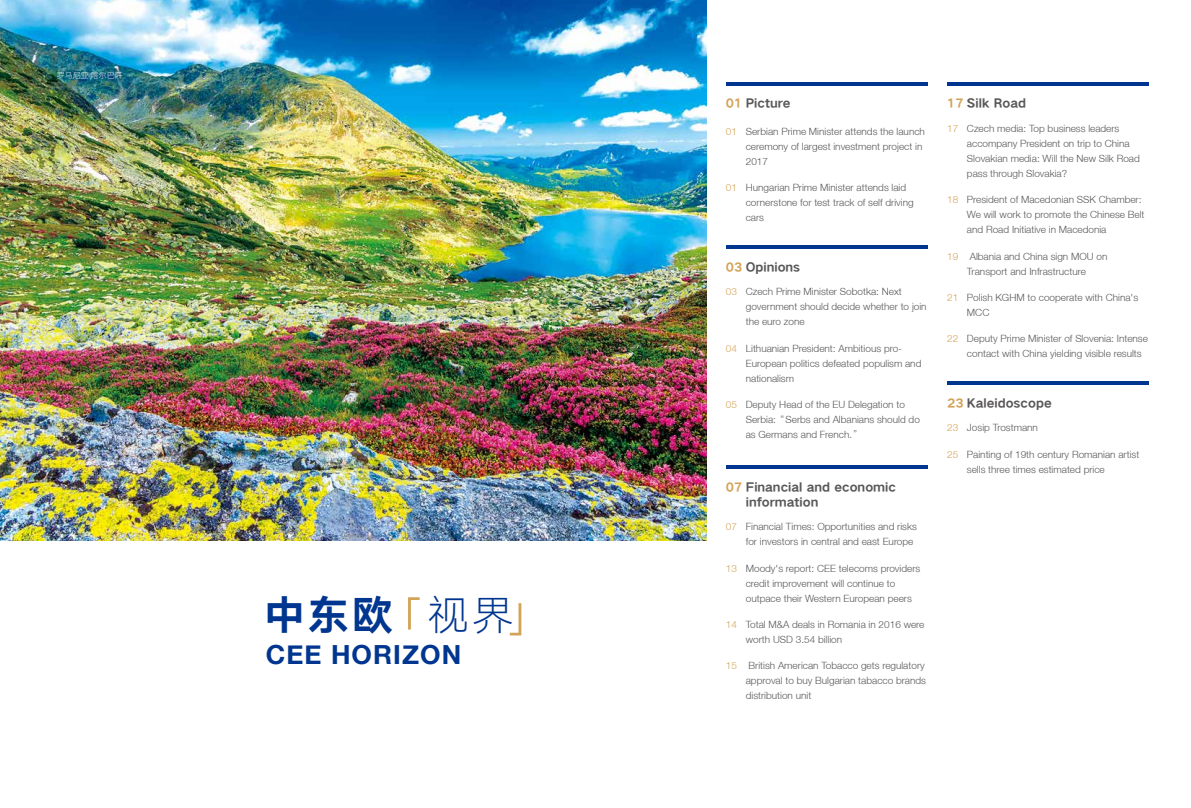
<style>
.page{position:relative;width:1191px;height:808px;background:#fff}
.page>*{position:absolute;margin:0;border:0;box-sizing:border-box;transform-origin:0 0}
.t1{font:41.6px "HY Qi Hei HZS";color:#003690}
.t2{font:700 26.3px "Helvetica Neue";letter-spacing:.04em;color:#003690}
.t3{font:12px/15px "HY Qi Hei HZS";color:#595757}
.t4{font:300 10px/15px "Helvetica Neue LT";color:#595757}
.t5{font:8px "HY Qi Hei DZS";color:#fff}
.s1{font-family:"HY Qi Hei DZS"}
.s2{color:#d3a358}
.s3{font-family:"HY Qi Hei DZS";font-weight:400}
</style>
<div class="page">
<img style="left:0;top:0;width:706px;height:540px">
<hr style="left:947px;top:82px;width:201px;height:4px;background:#003690">
<hr style="left:726px;top:82px;width:201px;height:4px;background:#003690">
<hr style="left:726px;top:245px;width:201px;height:4px;background:#003690">
<hr style="left:726px;top:465px;width:201px;height:4px;background:#003690">
<hr style="left:947px;top:381px;width:201px;height:4px;background:#003690">
<svg style="left:408px;top:597px;width:11px;height:32px"></svg>
<svg style="left:510px;top:603px;width:11px;height:32px"></svg>
<p class="t5" style="left:57px;top:70px;width:68px">罗马尼亚喀尔巴阡</p>
<h1 class="t1" style="left:264px;top:585px;width:251px">中东欧 <span class="s1">视界</span></h1>
<h2 class="t2" style="left:266px;top:634px;width:197px">CEE HORIZON</h2>
<p class="t3" style="left:726px;top:95px;width:66px"><span class="s2">01</span> Picture</p>
<p class="t4" style="left:746px;top:124px;width:181px;text-indent:-20px"><span class="s2">01</span> Serbian Prime Minister attends the launch ceremony of largest investment project in<br>2017</p>
<p class="t4" style="left:746px;top:180px;width:169px;text-indent:-20px"><span class="s2">01</span> Hungarian Prime Minister attends laid cornerstone for test track of self driving cars</p>
<p class="t3" style="left:726px;top:258px;width:76px"><span class="s2">03</span> Opinions</p>
<p class="t4" style="left:746px;top:284px;width:182px;text-indent:-20px"><span class="s2">03</span> Czech Prime Minister Sobotka: Next government should decide whether to join the euro zone</p>
<p class="t4" style="left:746px;top:340px;width:177px;text-indent:-20px"><span class="s2">04</span> Lithuanian President: Ambitious pro-<br>European politics defeated populism and nationalism</p>
<p class="t4" style="left:746px;top:397px;width:176px;text-indent:-20px"><span class="s2">05</span> Deputy Head of the EU Delegation to<br>Serbia:<span class="s3">“</span>Serbs and Albanians should do as Germans and French.<span class="s3">”</span></p>
<p class="t3" style="left:746px;top:478px;width:152px;text-indent:-20px"><span class="s2">07</span> Financial and economic information</p>
<p class="t4" style="left:746px;top:519px;width:172px;text-indent:-20px"><span class="s2">07</span> Financial Times: Opportunities and risks for investors in central and east Europe</p>
<p class="t4" style="left:746px;top:560px;width:176px;text-indent:-20px"><span class="s2">13</span> Moody's report: CEE telecoms providers credit improvement will continue to outpace their Western European peers</p>
<p class="t4" style="left:746px;top:616px;width:180px;text-indent:-20px"><span class="s2">14</span> Total M&amp;A deals in Romania in 2016 were worth USD 3.54 billion</p>
<p class="t4" style="left:746px;top:658px;width:182px;text-indent:-20px"><span class="s2">15</span> British American Tobacco gets regulatory approval to buy Bulgarian tabacco brands distribution unit</p>
<p class="t3" style="left:947px;top:95px;width:80px"><span class="s2">17</span> Silk Road</p>
<p class="t4" style="left:967px;top:121px;width:174px;text-indent:-20px"><span class="s2">17</span> Czech media: Top business leaders accompany President on trip to China Slovakian media: Will the New Silk Road pass through Slovakia?</p>
<p class="t4" style="left:967px;top:192px;width:179px;text-indent:-20px"><span class="s2">18</span> President of Macedonian SSK Chamber:<br>We will work to promote the Chinese Belt and Road Initiative in Macedonia</p>
<p class="t4" style="left:947px;top:248px;width:162px;text-align:center"><span class="s2">19</span> Albania and China sign MOU on<br>Transport and Infrastructure</p>
<p class="t4" style="left:967px;top:290px;width:173px;text-indent:-20px"><span class="s2">21</span> Polish KGHM to cooperate with China's<br>MCC</p>
<p class="t4" style="left:967px;top:331px;width:182px;text-indent:-20px"><span class="s2">22</span> Deputy Prime Minister of Slovenia: Intense contact with China yielding visible results</p>
<p class="t3" style="left:947px;top:394px;width:106px"><span class="s2">23</span> Kaleidoscope</p>
<p class="t4" style="left:947px;top:420px;width:92px"><span class="s2">23</span> Josip Trostmann</p>
<p class="t4" style="left:967px;top:446px;width:174px;text-indent:-20px"><span class="s2">25</span> Painting of 19th century Romanian artist sells three times estimated price</p>
</div>
